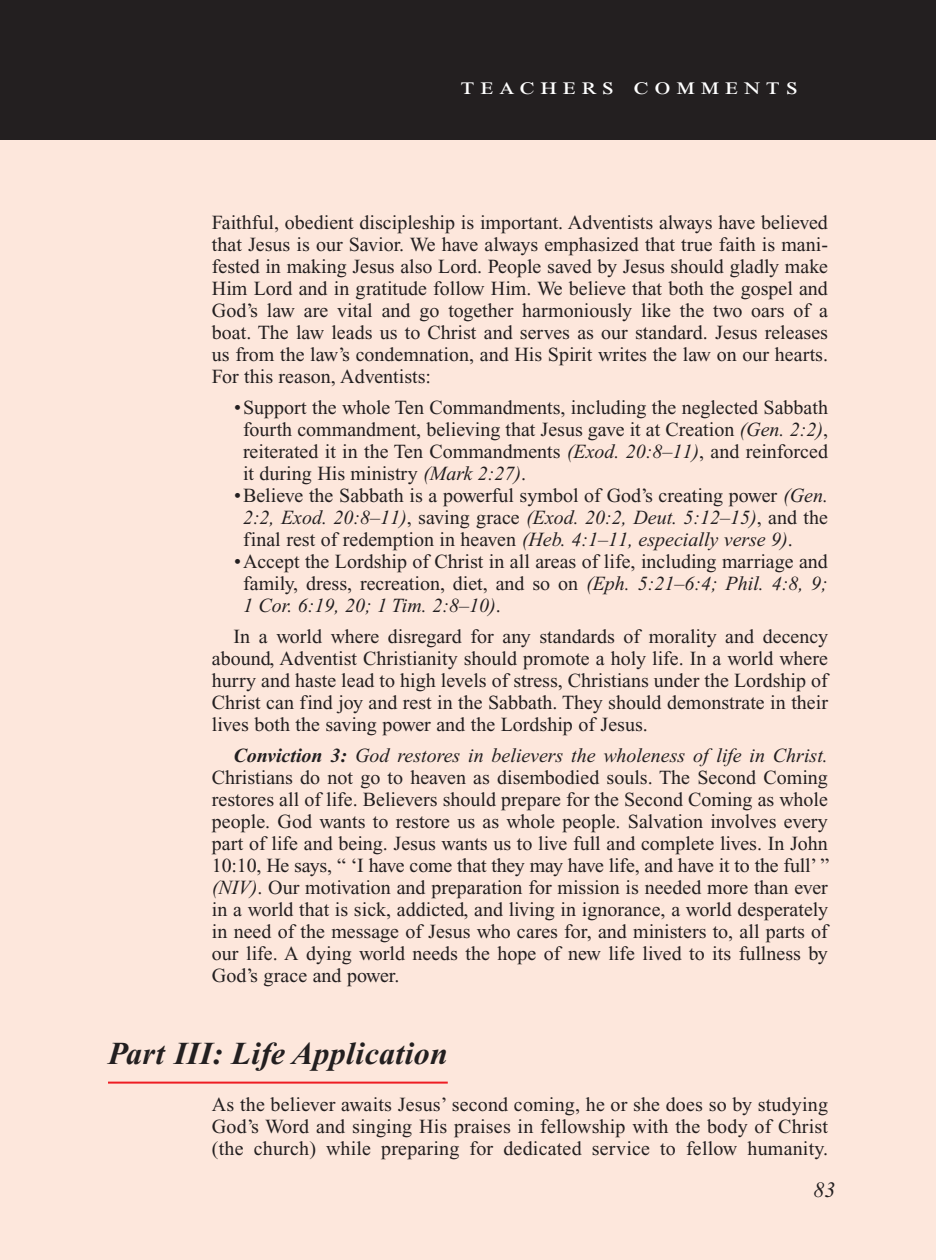
<style>
.page{position:relative;width:936px;height:1260px;background:#fff}
.page>*{position:absolute;margin:0;border:0;box-sizing:border-box;transform-origin:0 0}
.Main_Head_Teachers_C{font:italic 700 32px "Times New Roman PS Std";letter-spacing:.01em;color:#231f20}
.Teachers_Comments_He{font:24px "Times New Roman PS Std";letter-spacing:.2em;color:#fff;scale:1.2 1}
.PageNumbers{font:italic 22px "Times New Roman PS Std";color:#231f20}
.Objectives_Body_Text{font:20px/22px "Times New Roman PS Std";color:#231f20;text-align:justify}
.s1{font-style:italic}
.s2{font-weight:700;font-style:italic}
</style>
<div class="page">
<div style="left:0;top:134px;width:936px;height:1126px;background:#fde7dc"></div>
<hr style="left:108px;top:1082px;width:340px;height:2px;background:#ee1d23">
<div style="left:0;top:0;width:936px;height:140px;background:#231f20"></div>
<p class="Teachers_Comments_He" style="left:461px;top:73px;width:283px">teachers comments</p>
<p class="Objectives_Body_Text" style="left:212px;top:211px;width:618px">Faithful, obedient discipleship is important. Adventists always have believed that Jesus is our Savior. We have always emphasized that true faith is mani&shy;fested in making Jesus also Lord. People saved by Jesus should gladly make Him Lord and in gratitude follow Him. We believe that both the gospel and God’s law are vital and go together harmoniously like the two oars of a boat. The law leads us to Christ and serves as our standard. Jesus releases us from the law’s condemnation, and His Spirit writes the law on our hearts.<br>For this reason, Adventists:</p>
<p class="Objectives_Body_Text" style="left:243px;top:396px;width:587px;text-indent:-9px">•Support the whole Ten Commandments, including the neglected Sabbath fourth commandment, believing that Jesus gave it at Creation <span class="s1">(Gen. 2:2)</span>, reiterated it in the Ten Commandments <span class="s1">(Exod. 20:8–11)</span>, and reinforced it during His ministry <span class="s1">(Mark 2:27)</span>.</p>
<p class="Objectives_Body_Text" style="left:243px;top:484px;width:587px;text-indent:-9px">•Believe the Sabbath is a powerful symbol of God’s creating power <span class="s1">(Gen.<br>2:2, Exod. 20:8–11)</span>, saving grace <span class="s1">(Exod. 20:2, Deut. 5:12–15)</span>, and the final rest of redemption in heaven <span class="s1">(Heb. 4:1–11, especially verse 9)</span>.</p>
<p class="Objectives_Body_Text" style="left:243px;top:550px;width:587px;text-indent:-9px">•Accept the Lordship of Christ in all areas of life, including marriage and family, dress, recreation, diet, and so on <span class="s1">(Eph. 5:21–6:4; Phil. 4:8, 9; 1 Cor. 6:19, 20; 1 Tim. 2:8–10)</span>.</p>
<p class="Objectives_Body_Text" style="left:212px;top:625px;width:618px;text-indent:22px">In a world where disregard for any standards of morality and decency abound, Adventist Christianity should promote a holy life. In a world where hurry and haste lead to high levels of stress, Christians under the Lordship of Christ can find joy and rest in the Sabbath. They should demonstrate in their lives both the saving power and the Lordship of Jesus.</p>
<p class="Objectives_Body_Text" style="left:212px;top:744px;width:619px;text-indent:22px"><span class="s2">Conviction 3:</span> <span class="s1">God restores in believers the wholeness of life in Christ.<br></span>Christians do not go to heaven as disembodied souls. The Second Coming restores all of life. Believers should prepare for the Second Coming as whole people. God wants to restore us as whole people. Salvation involves every part of life and being. Jesus wants us to live full and complete lives. In John 10:10, He says, “ ‘I have come that they may have life, and have it to the full’ ” <span class="s1">(NIV)</span>. Our motivation and preparation for mission is needed more than ever in a world that is sick, addicted, and living in ignorance, a world desperately in need of the message of Jesus who cares for, and ministers to, all parts of our life. A dying world needs the hope of new life lived to its fullness by God’s grace and power.</p>
<p class="Main_Head_Teachers_C" style="left:108px;top:1036px;width:342px">Part III: Life Application</p>
<p class="Objectives_Body_Text" style="left:212px;top:1093px;width:618px">As the believer awaits Jesus’ second coming, he or she does so by studying God’s Word and singing His praises in fellowship with the body of Christ (the church) while preparing for dedicated service to fellow humanity.</p>
<p class="PageNumbers" style="left:813px;top:1178px;width:23px">83</p>
</div>
